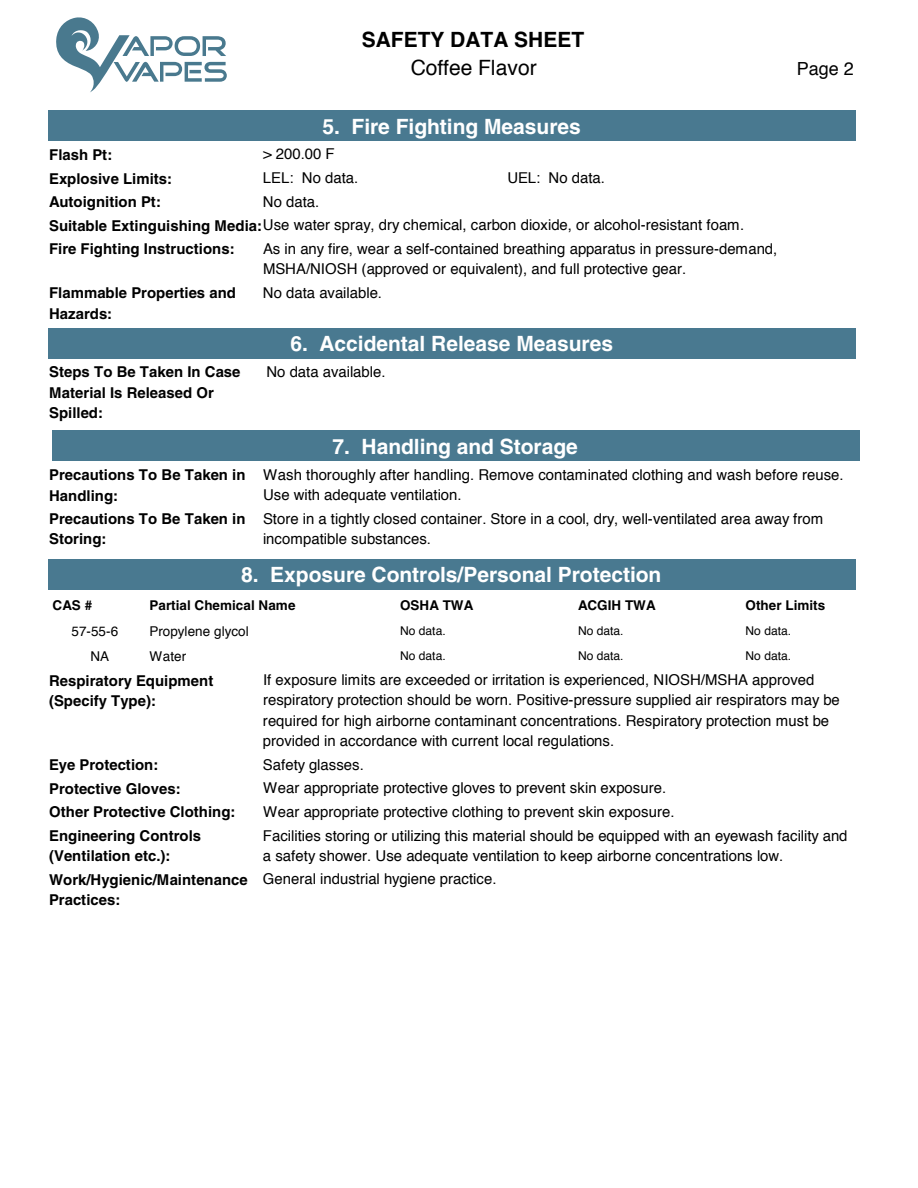
<style>
.page{position:relative;width:918px;height:1188px;background:#fff}
.page>*{position:absolute;margin:0;border:0;box-sizing:border-box;transform-origin:0 0}
.t1{font:700 21px "Helvetica";color:#fff}
.t2{font:700 21px "Helvetica";color:#000}
.t3{font:21px "Helvetica";color:#000}
.t4{font:18px "Helvetica";color:#000}
.t5{font:15px/20.4px "Helvetica";color:#000}
.t6{font:700 15px/20.4px "Helvetica";color:#000}
.t7{font:700 13.5px "Helvetica";color:#000}
.t8{font:13.5px "Helvetica";letter-spacing:.005em;color:#000}
.t9{font:12px "Helvetica";letter-spacing:-.005em;color:#000}
.s1{font-weight:700}
.s2{font-weight:400}
</style>
<div class="page">
<svg style="left:56px;top:17px;width:171px;height:75px"></svg>
<div style="left:49px;top:111px;width:807px;height:30px;background:#497990"></div>
<div style="left:49px;top:328px;width:807px;height:30px;background:#497990"></div>
<div style="left:52px;top:431px;width:808px;height:30px;background:#497990"></div>
<div style="left:49px;top:559px;width:807px;height:30px;background:#497990"></div>
<h1 class="t2" style="left:362px;top:27px;width:224px">SAFETY DATA SHEET</h1>
<h1 class="t3" style="left:411px;top:52px;width:128px">Coffee Flavor</h1>
<h1 class="t1" style="left:323px;top:114px;width:260px">5. Fire Fighting Measures</h1>
<p class="t6" style="left:49px;top:144px;width:65px">Flash Pt:</p>
<p class="t5" style="left:263px;top:144px;width:73px">&gt; 200.00 F</p>
<p class="t6" style="left:49px;top:168px;width:125px">Explosive Limits:</p>
<p class="t5" style="left:263px;top:168px;width:97px">LEL: No data.</p>
<p class="t5" style="left:508px;top:168px;width:99px">UEL: No data.</p>
<p class="t5" style="left:49px;top:215px;width:697px"><span class="s1">Suitable Extinguishing Media:</span>Use water spray, dry chemical, carbon dioxide, or alcohol-resistant foam.</p>
<p class="t6" style="left:49px;top:191px;width:113px">Autoignition Pt:</p>
<p class="t5" style="left:263px;top:192px;width:58px">No data.</p>
<p class="t5" style="left:263px;top:239px;width:516px">As in any fire, wear a self-contained breathing apparatus in pressure-demand,<br>MSHA/NIOSH (approved or equivalent), and full protective gear.</p>
<p class="t6" style="left:49px;top:239px;width:187px">Fire Fighting Instructions:</p>
<p class="t6" style="left:49px;top:283px;width:188px">Flammable Properties and</p>
<p class="t5" style="left:263px;top:283px;width:121px">No data available.</p>
<p class="t6" style="left:49px;top:303px;width:65px">Hazards:</p>
<h1 class="t1" style="left:290px;top:331px;width:324px">6. Accidental Release Measures</h1>
<p class="t4" style="left:797px;top:54px;width:59px">Page 2</p>
<p class="t6" style="left:49px;top:362px;width:193px">Steps To Be Taken In Case</p>
<p class="t5" style="left:266px;top:362px;width:121px">No data available.</p>
<p class="t6" style="left:49px;top:382px;width:166px">Material Is Released Or<br>Spilled:</p>
<h1 class="t1" style="left:333px;top:434px;width:247px">7. Handling and Storage</h1>
<p class="t5" style="left:263px;top:465px;width:582px">Wash thoroughly after handling. Remove contaminated clothing and wash before reuse.<br>Use with adequate ventilation.</p>
<p class="t6" style="left:49px;top:464px;width:198px">Precautions To Be Taken in<br>Handling:</p>
<p class="t5" style="left:263px;top:509px;width:562px">Store in a tightly closed container. Store in a cool, dry, well-ventilated area away from incompatible substances.</p>
<p class="t6" style="left:49px;top:508px;width:198px">Precautions To Be Taken in<br>Storing:</p>
<h1 class="t1" style="left:241px;top:562px;width:422px">8. Exposure Controls/Personal Protection</h1>
<p class="t7" style="left:53px;top:597px;width:41px">CAS #</p>
<p class="t7" style="left:149px;top:597px;width:148px">Partial Chemical Name</p>
<p class="t7" style="left:400px;top:597px;width:75px">OSHA TWA</p>
<p class="t7" style="left:578px;top:597px;width:79px">ACGIH TWA</p>
<p class="t7" style="left:746px;top:597px;width:81px">Other Limits</p>
<p class="t8" style="left:71px;top:621px;width:48px">57-55-6</p>
<p class="t8" style="left:149px;top:621px;width:101px">Propylene glycol</p>
<p class="t9" style="left:400px;top:622px;width:47px">No data.</p>
<p class="t9" style="left:578px;top:622px;width:47px">No data.</p>
<p class="t9" style="left:746px;top:622px;width:47px">No data.</p>
<p class="t8" style="left:90px;top:646px;width:20px">NA</p>
<p class="t8" style="left:149px;top:646px;width:38px">Water</p>
<p class="t9" style="left:400px;top:646px;width:47px">No data.</p>
<p class="t9" style="left:578px;top:646px;width:47px">No data.</p>
<p class="t9" style="left:746px;top:646px;width:47px">No data.</p>
<p class="t5" style="left:263px;top:670px;width:579px">If exposure limits are exceeded or irritation is experienced, NIOSH/MSHA approved respiratory protection should be worn. Positive-pressure supplied air respirators may be required for high airborne contaminant concentrations. Respiratory protection must be provided in accordance with current local regulations.</p>
<p class="t6" style="left:49px;top:670px;width:166px">Respiratory Equipment (Specify Type):</p>
<p class="t6" style="left:49px;top:754px;width:111px">Eye Protection:</p>
<p class="t5" style="left:263px;top:755px;width:103px">Safety glasses.</p>
<p class="t6" style="left:49px;top:778px;width:133px">Protective Gloves:</p>
<p class="t5" style="left:263px;top:778px;width:405px">Wear appropriate protective gloves to prevent skin exposure.</p>
<p class="t6" style="left:49px;top:802px;width:188px">Other Protective Clothing:</p>
<p class="t5" style="left:263px;top:800px;width:586px;line-height:23.7px">Wear appropriate protective clothing to prevent skin exposure.<br>Facilities storing or utilizing this material should be equipped with an eyewash facility and</p>
<p class="t5" style="left:263px;top:846px;width:522px">a safety shower. Use adequate ventilation to keep airborne concentrations low.</p>
<p class="t6" style="left:49px;top:825px;width:154px">Engineering Controls (Ventilation etc.):</p>
<p class="t6" style="left:49px;top:869px;width:449px;line-height:20.9px">Work/Hygienic/Maintenance <span class="s2">General industrial hygiene practice.<br></span>Practices:</p>
</div>
